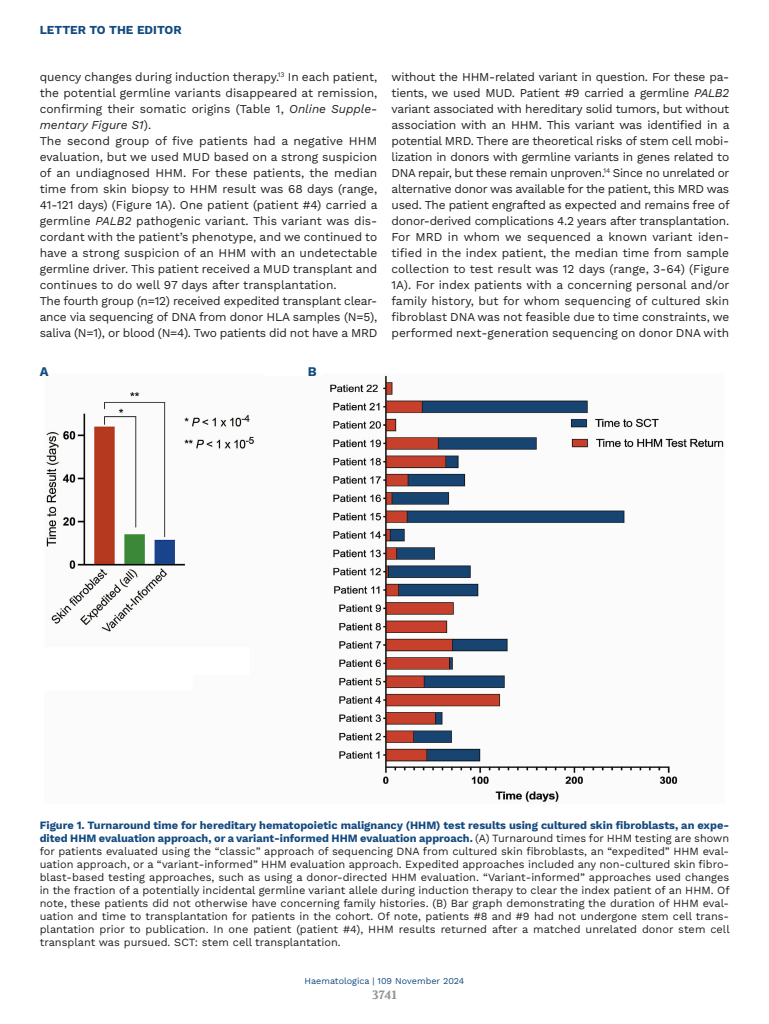
<style>
.page{position:relative;width:769px;height:1024px;background:#fff}
.page>*{position:absolute;margin:0;border:0;box-sizing:border-box;transform-origin:0 0}
.LETTERE_Figure{font:700 13px "Work Sans";color:#134a80}
.TESTO{font:12px/16px "Work Sans";letter-spacing:-.005em;color:#231f20;text-align:justify}
.t1{font:700 12px "Work Sans";color:#134a80}
.t2{font:700 12px "Volkhov";color:#939598}
.DIDA_Figura{font:11px/13px "Work Sans";color:#231f20;text-align:justify}
.t3{font:9px "Work Sans";color:#134a80}
.s1{font-style:italic}
.s2{font-weight:700;color:#134a80}
</style>
<div class="page">
<img style="left:46px;top:375px;width:678px;height:427px">
<p class="t1" style="left:40px;top:23px;width:143px">LETTER TO THE EDITOR</p>
<p class="TESTO" style="left:40px;top:69px;width:339px">quency changes during induction therapy.<sup>13</sup> In each patient, the potential germline variants disappeared at remission, confirming their somatic origins (Table 1, <span class="s1">Online Supple&shy;mentary Figure S1</span>).</p>
<p class="TESTO" style="left:40px;top:133px;width:339px">The second group of five patients had a negative HHM evaluation, but we used MUD based on a strong suspicion of an undiagnosed HHM. For these patients, the median time from skin biopsy to HHM result was 68 days (range, 41-121 days) (Figure 1A). One patient (patient #4) carried a germline <span class="s1">PALB2</span> pathogenic variant. This variant was dis&shy;cordant with the patient’s phenotype, and we continued to have a strong suspicion of an HHM with an undetectable germline driver. This patient received a MUD transplant and continues to do well 97 days after transplantation.</p>
<p class="TESTO" style="left:40px;top:293px;width:339px">The fourth group (n=12) received expedited transplant clear&shy;ance via sequencing of DNA from donor HLA samples (N=5), saliva (N=1), or blood (N=4). Two patients did not have a MRD</p>
<p class="LETTERE_Figure" style="left:40px;top:364px;width:10px">A</p>
<p class="LETTERE_Figure" style="left:308px;top:364px;width:10px">B</p>
<p class="TESTO" style="left:391px;top:69px;width:339px">without the HHM-related variant in question. For these pa&shy;tients, we used MUD. Patient #9 carried a germline <span class="s1">PALB2 </span>variant associated with hereditary solid tumors, but without association with an HHM. This variant was identified in a potential MRD. There are theoretical risks of stem cell mobi&shy;lization in donors with germline variants in genes related to DNA repair, but these remain unproven.<sup>14</sup> Since no unrelated or alternative donor was available for the patient, this MRD was used. The patient engrafted as expected and remains free of donor-derived complications 4.2 years after transplantation.</p>
<p class="TESTO" style="left:391px;top:229px;width:339px">For MRD in whom we sequenced a known variant iden&shy;tified in the index patient, the median time from sample collection to test result was 12 days (range, 3-64) (Figure 1A). For index patients with a concerning personal and/or family history, but for whom sequencing of cultured skin fibroblast DNA was not feasible due to time constraints, we performed next-generation sequencing on donor DNA with</p>
<p class="DIDA_Figura" style="left:40px;top:818px;width:691px"><span class="s2">Figure 1. Turnaround time for hereditary hematopoietic malignancy (HHM) test results using cultured skin fibroblasts, an expe&shy;dited HHM evaluation approach, or a variant-informed HHM evaluation approach.</span> (A) Turnaround times for HHM testing are shown for patients evaluated using the “classic” approach of sequencing DNA from cultured skin fibroblasts, an “expedited” HHM eval&shy;uation approach, or a “variant-informed” HHM evaluation approach. Expedited approaches included any non-cultured skin fibro&shy;blast-based testing approaches, such as using a donor-directed HHM evaluation. “Variant-informed” approaches used changes in the fraction of a potentially incidental germline variant allele during induction therapy to clear the index patient of an HHM. Of note, these patients did not otherwise have concerning family histories. (B) Bar graph demonstrating the duration of HHM eval&shy;uation and time to transplantation for patients in the cohort. Of note, patients #8 and #9 had not undergone stem cell trans&shy;plantation prior to publication. In one patient (patient #4), HHM results returned after a matched unrelated donor stem cell transplant was pursued. SCT: stem cell transplantation.</p>
<p class="t3" style="left:304px;top:974px;width:161px">Haematologica | 109 November 2024</p>
<p class="t2" style="left:372px;top:987px;width:26px">3741</p>
</div>
